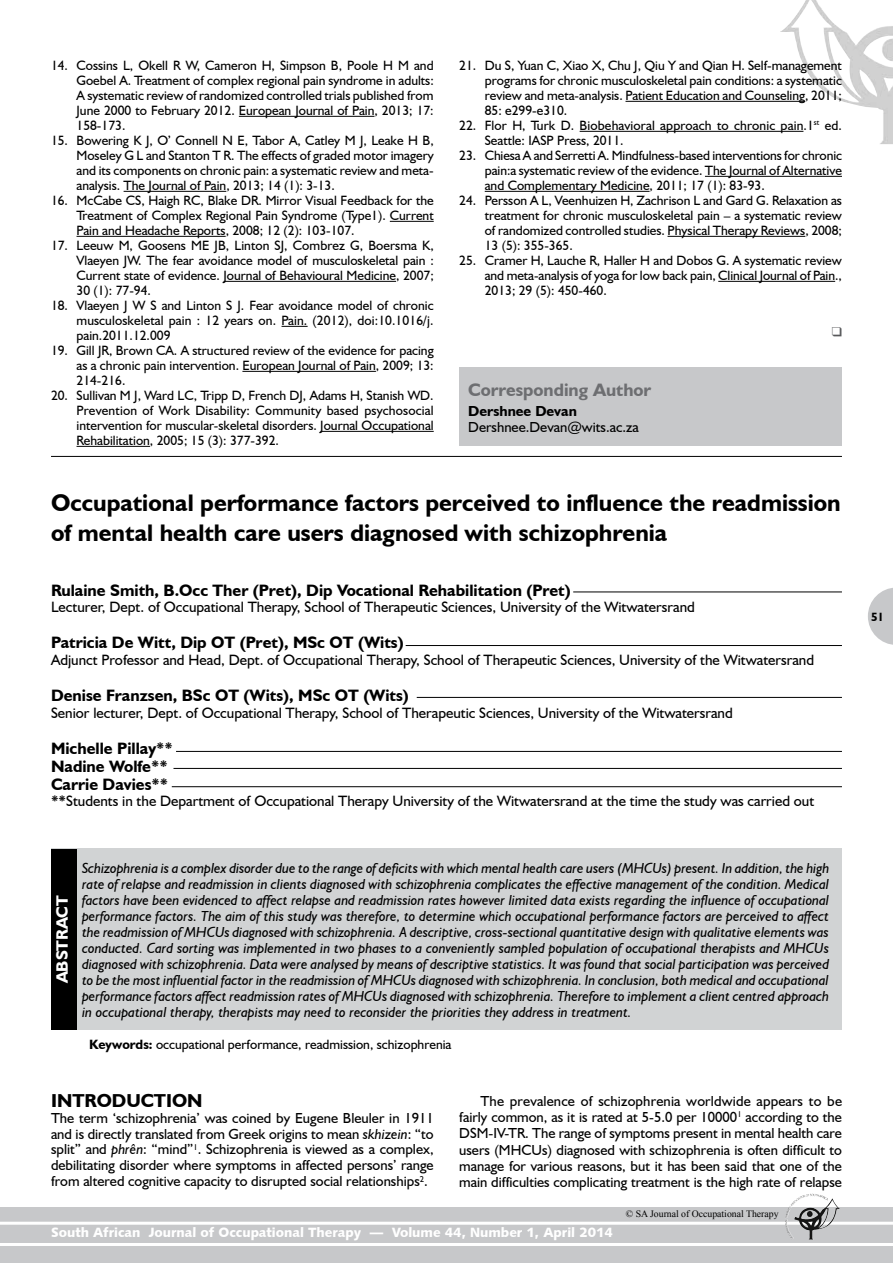
<style>
.page{position:relative;width:893px;height:1263px;background:#fff}
.page>*{position:absolute;margin:0;border:0;box-sizing:border-box;transform-origin:0 0}
.t1{font:700 24px/30px "Humanist 521 BT";color:#000}
.t2{font:700 18.75px "Humanist 521 BT";color:#000}
.t3{font:700 18px "Humanist 521 BT";color:#6d6e71}
.t4{font:700 16.5px/18px "Humanist 521 BT";color:#000}
.t5{font:700 16.5px "Humanist 521 BT";color:#fff}
.t6{font:15px "Humanist 521 BT";color:#000}
.t7{font:italic 14.55px/16px "Humanist 521 BT";color:#000;text-align:justify}
.t8{font:14.55px/16.2px "Humanist 521 BT";color:#000;text-align:justify}
.t9{font:700 14.55px "Humanist 521 BT";color:#000}
.t10{font:13.5px/15px "Humanist 521 BT";color:#000;text-align:justify}
.t11{font:13.5px "Humanist 531 BT Black A";color:#fff}
.t12{font:700 12px "Humanist 521 BT";color:#000}
.t13{font:9.75px "Times New Roman";color:#000}
.s1{font-weight:700}
.s2{font-style:italic}
</style>
<div class="page">
<svg style="left:868px;top:588px;width:25px;height:57px"></svg>
<div style="left:0;top:1208px;width:893px;height:55px;background:#c7c8ca"></div>
<hr style="left:0;top:1222px;width:893px;height:3px;background:#fff">
<hr style="left:0;top:1243px;width:893px;height:3px;background:#fff">
<img style="left:805px;top:1194px;width:18px;height:4px">
<img style="left:780px;top:0;width:113px;height:144px">
<div style="left:459px;top:367px;width:383px;height:78px;background:#c7c8ca"></div>
<hr style="left:239px;top:116px;width:135px;height:1px;background:#000">
<hr style="left:124px;top:191px;width:102px;height:1px;background:#000">
<hr style="left:390px;top:221px;width:44px;height:1px;background:#000">
<hr style="left:77px;top:236px;width:149px;height:1px;background:#000">
<hr style="left:224px;top:281px;width:172px;height:1px;background:#000">
<svg style="left:282px;top:326px;width:26px;height:1px"></svg>
<hr style="left:242px;top:371px;width:134px;height:1px;background:#000">
<hr style="left:320px;top:431px;width:114px;height:1px;background:#000">
<hr style="left:77px;top:446px;width:73px;height:1px;background:#000">
<hr style="left:625px;top:101px;width:180px;height:1px;background:#000">
<hr style="left:580px;top:131px;width:223px;height:1px;background:#000">
<hr style="left:705px;top:176px;width:137px;height:1px;background:#000">
<hr style="left:485px;top:191px;width:165px;height:1px;background:#000">
<hr style="left:667px;top:236px;width:138px;height:1px;background:#000">
<hr style="left:718px;top:281px;width:117px;height:1px;background:#000">
<hr style="left:51px;top:456px;width:791px;height:1px;background:#000">
<hr style="left:176px;top:751px;width:666px;height:1px;background:#000">
<hr style="left:173px;top:768px;width:669px;height:1px;background:#000">
<hr style="left:172px;top:786px;width:670px;height:1px;background:#000">
<hr style="left:573px;top:592px;width:269px;height:1px;background:#000">
<hr style="left:406px;top:645px;width:436px;height:1px;background:#000">
<hr style="left:417px;top:697px;width:425px;height:1px;background:#000">
<div style="left:51px;top:849px;width:790px;height:181px;background:#d1d3d4"></div>
<div style="left:51px;top:849px;width:25px;height:181px;background:#000"></div>
<p class="t10" style="left:77px;top:57px;width:359px;text-indent:-26px">14. Cossins L, Okell R W, Cameron H, Simpson B, Poole H M and Goebel A. Treatment of complex regional pain syndrome in adults:<br>A systematic review of randomized controlled trials published from June 2000 to February 2012. European Journal of Pain, 2013; 17:<br>158-173.</p>
<p class="t10" style="left:77px;top:132px;width:359px;text-indent:-26px">15. Bowering K J, O’ Connell N E, Tabor A, Catley M J, Leake H B, Moseley G L and Stanton T R. The effects of graded motor imagery and its components on chronic pain: a systematic review and meta&shy;analysis. The Journal of Pain, 2013; 14 (1): 3-13.</p>
<p class="t10" style="left:77px;top:192px;width:359px;text-indent:-26px">16. McCabe CS, Haigh RC, Blake DR. Mirror Visual Feedback for the Treatment of Complex Regional Pain Syndrome (Type1). Current Pain and Headache Reports, 2008; 12 (2): 103-107.</p>
<p class="t10" style="left:77px;top:237px;width:359px;text-indent:-26px">17. Leeuw M, Goosens ME JB, Linton SJ, Combrez G, Boersma K, Vlaeyen JW. The fear avoidance model of musculoskeletal pain :<br>Current state of evidence. Journal of Behavioural Medicine, 2007; 30 (1): 77-94.</p>
<p class="t10" style="left:77px;top:297px;width:359px;text-indent:-26px">18. Vlaeyen J W S and Linton S J. Fear avoidance model of chronic musculoskeletal pain : 12 years on. Pain. (2012), doi:10.1016/j. pain.2011.12.009</p>
<p class="t10" style="left:77px;top:342px;width:359px;text-indent:-26px">19. Gill JR, Brown CA. A structured review of the evidence for pacing as a chronic pain intervention. European Journal of Pain, 2009; 13:<br>214-216.</p>
<p class="t10" style="left:77px;top:387px;width:359px;text-indent:-26px">20. Sullivan M J, Ward LC, Tripp D, French DJ, Adams H, Stanish WD.<br>Prevention of Work Disability: Community based psychosocial intervention for muscular-skeletal disorders. Journal Occupational Rehabilitation, 2005; 15 (3): 377-392.</p>
<p class="t10" style="left:485px;top:57px;width:359px;text-indent:-26px">21. Du S, Yuan C, Xiao X, Chu J, Qiu Y and Qian H. Self-management programs for chronic musculoskeletal pain conditions: a systematic review and meta-analysis. Patient Education and Counseling, 2011; 85: e299-e310.</p>
<p class="t10" style="left:485px;top:117px;width:359px;text-indent:-26px">22. Flor H, Turk D. Biobehavioral approach to chronic pain.1<sup>st</sup> ed.<br>Seattle: IASP Press, 2011.</p>
<p class="t10" style="left:485px;top:147px;width:359px;text-indent:-26px">23. Chiesa A and Serretti A. Mindfulness-based interventions for chronic pain:a systematic review of the evidence. The Journal of Alternative and Complementary Medicine, 2011; 17 (1): 83-93.</p>
<p class="t10" style="left:485px;top:192px;width:359px;text-indent:-26px">24. Persson A L, Veenhuizen H, Zachrison L and Gard G. Relaxation as treatment for chronic musculoskeletal pain – a systematic review of randomized controlled studies. Physical Therapy Reviews, 2008; 13 (5): 355-365.</p>
<p class="t10" style="left:485px;top:252px;width:359px;text-indent:-26px">25. Cramer H, Lauche R, Haller H and Dobos G. A systematic review and meta-analysis of yoga for low back pain, Clinical Journal of Pain., 2013; 29 (5): 450-460.</p>
<h3 class="t3" style="left:468px;top:379px;width:185px">Corresponding Author</h3>
<p class="t9" style="left:468px;top:402px;width:110px">Dershnee Devan</p>
<p class="t8" style="left:468px;top:419px;width:172px">Dershnee.Devan@wits.ac.za</p>
<h1 class="t1" style="left:51px;top:487px;width:791px">Occupational performance factors perceived to influence the readmission of mental health care users diagnosed with schizophrenia</h1>
<p class="t4" style="left:51px;top:581px;width:521px">Rulaine Smith, B.Occ Ther (Pret), Dip Vocational Rehabilitation (Pret)</p>
<p class="t6" style="left:51px;top:598px;width:645px">Lecturer, Dept. of Occupational Therapy, School of Therapeutic Sciences, University of the Witwatersrand</p>
<p class="t4" style="left:51px;top:633px;width:354px">Patricia De Witt, Dip OT (Pret), MSc OT (Wits)</p>
<p class="t6" style="left:51px;top:651px;width:765px">Adjunct Professor and Head, Dept. of Occupational Therapy, School of Therapeutic Sciences, University of the Witwatersrand</p>
<p class="t4" style="left:51px;top:686px;width:359px">Denise Franzsen, BSc OT (Wits), MSc OT (Wits)</p>
<p class="t6" style="left:51px;top:703px;width:683px">Senior lecturer, Dept. of Occupational Therapy, School of Therapeutic Sciences, University of the Witwatersrand</p>
<p class="t4" style="left:51px;top:738px;width:123px">Michelle Pillay**<br>Nadine Wolfe**<br>Carrie Davies**</p>
<p class="t6" style="left:51px;top:792px;width:765px"><span class="s1">**</span>Students in the Department of Occupational Therapy University of the Witwatersrand at the time the study was carried out</p>
<p class="t5" style="left:52px;top:983px;width:90px;rotate:-90deg">ABSTRACT</p>
<p class="t7" style="left:82px;top:859px;width:749px">Schizophrenia is a complex disorder due to the range of deficits with which mental health care users (MHCUs) present. In addition, the high rate of relapse and readmission in clients diagnosed with schizophrenia complicates the effective management of the condition. Medical factors have been evidenced to affect relapse and readmission rates however limited data exists regarding the influence of occupational performance factors. The aim of this study was therefore, to determine which occupational performance factors are perceived to affect the readmission of MHCUs diagnosed with schizophrenia. A descriptive, cross-sectional quantitative design with qualitative elements was conducted. Card sorting was implemented in two phases to a conveniently sampled population of occupational therapists and MHCUs diagnosed with schizophrenia. Data were analysed by means of descriptive statistics. It was found that social participation was perceived to be the most influential factor in the readmission of MHCUs diagnosed with schizophrenia. In conclusion, both medical and occupational performance factors affect readmission rates of MHCUs diagnosed with schizophrenia. Therefore to implement a client centred approach in occupational therapy, therapists may need to reconsider the priorities they address in treatment.</p>
<p class="t10" style="left:89px;top:1036px;width:364px"><span class="s1">Keywords:</span> occupational performance, readmission, schizophrenia</p>
<h2 class="t2" style="left:51px;top:1089px;width:153px">INTRODUCTION</h2>
<p class="t8" style="left:51px;top:1109px;width:384px">The term ‘schizophrenia’ was coined by Eugene Bleuler in 1911 and is directly translated from Greek origins to mean <span class="s2">skhizein</span>: “to split” and <span class="s2">phrên</span>: “mind”<sup>1</sup>. Schizophrenia is viewed as a complex, debilitating disorder where symptoms in affected persons’ range from altered cognitive capacity to disrupted social relationships<sup>2</sup>.</p>
<p class="t8" style="left:459px;top:1093px;width:384px;text-indent:21px">The prevalence of schizophrenia worldwide appears to be fairly common, as it is rated at 5-5.0 per 10000<sup>1</sup> according to the DSM-IV-TR. The range of symptoms present in mental health care users (MHCUs) diagnosed with schizophrenia is often difficult to manage for various reasons, but it has been said that one of the main difficulties complicating treatment is the high rate of relapse</p>
<p class="t13" style="left:626px;top:1207px;width:154px">© SA Journal of Occupational Therapy</p>
<p class="t11" style="left:51px;top:1224px;width:563px">South African Journal of Occupational Therapy — Volume 44, Number 1, April 2014</p>
<p class="t12" style="left:871px;top:609px;width:15px">51</p>
</div>
